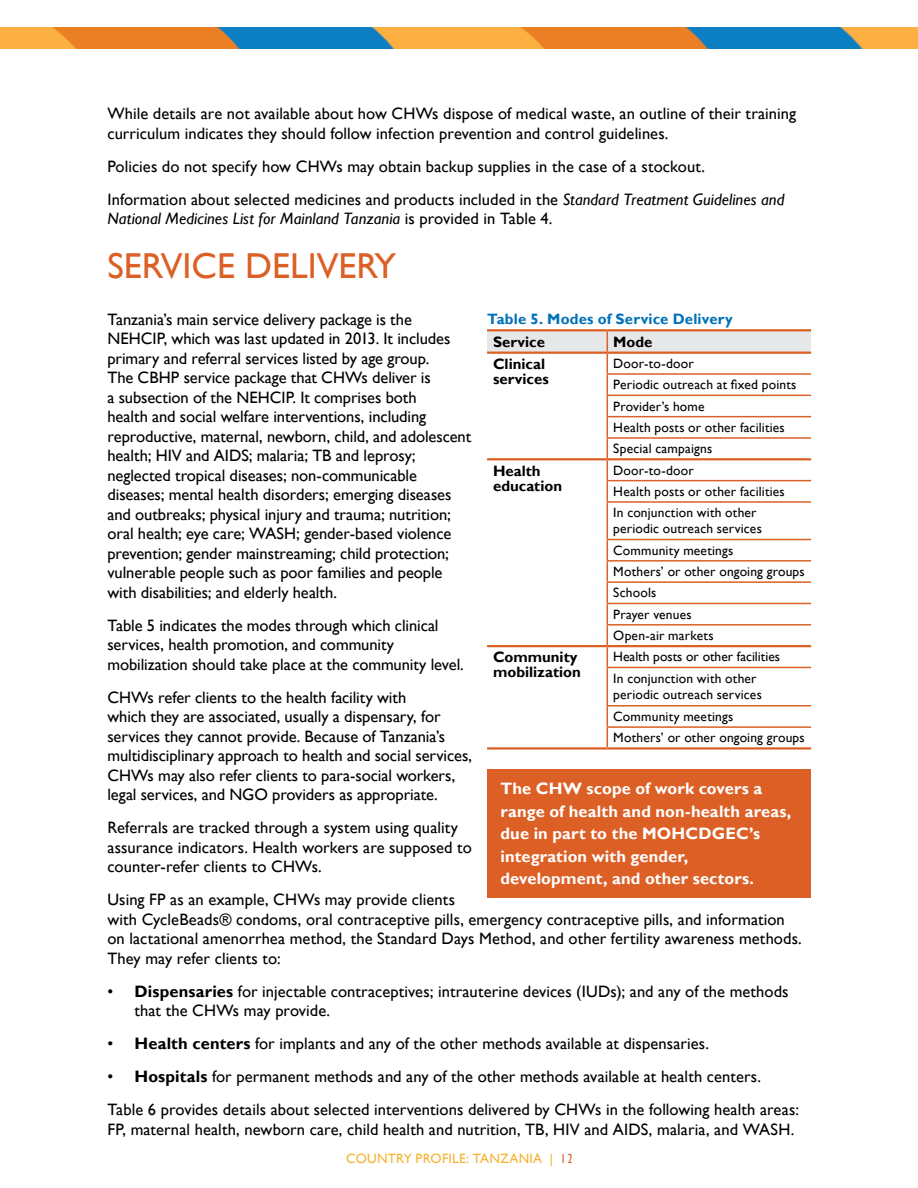
<style>
.page{position:relative;width:918px;height:1188px;background:#fff}
.page>*{position:absolute;margin:0;border:0;box-sizing:border-box;transform-origin:0 0}
.Heads_orange{font:36px "Gill Sans";color:#dc6026}
.text{font:16.5px/19.5px "Gill Sans";color:#000}
.white_box_text{font:700 16.5px/22.5px "Gill Sans";letter-spacing:.005em;color:#fff}
.bold_table_text{font:700 15px/15px "Gill Sans";color:#000}
.figure_title{font:700 15px "Gill Sans";letter-spacing:.01em;color:#0071b9}
.table_text{font:700 15px "Gill Sans";color:#000}
.table_text-2{font:13.5px/16.2px "Gill Sans";letter-spacing:.01em;color:#000}
.t1{font:13.5px "Gill Sans";letter-spacing:.02em;color:#f6b331}
.s1{font-style:italic}
.s2{font-weight:700}
.s3{font-stretch:condensed;color:#dc6026}
</style>
<div class="page">
<img style="left:0;top:27px;width:918px;height:22px">
<hr style="left:487px;top:329px;width:120px;height:2px;background:#dc6026">
<hr style="left:607px;top:329px;width:204px;height:2px;background:#dc6026">
<hr style="left:607px;top:747px;width:204px;height:3px;background:#dc6026">
<hr style="left:487px;top:747px;width:120px;height:3px;background:#dc6026">
<svg style="left:487px;top:330px;width:324px;height:171px"></svg>
<hr style="left:607px;top:501px;width:204px;height:2px;background:#dc6026">
<hr style="left:607px;top:503px;width:1px;height:36px;background:#dc6026">
<hr style="left:607px;top:539px;width:204px;height:1px;background:#dc6026">
<hr style="left:607px;top:560px;width:204px;height:2px;background:#dc6026">
<hr style="left:607px;top:581px;width:204px;height:2px;background:#dc6026">
<hr style="left:607px;top:603px;width:204px;height:1px;background:#dc6026">
<hr style="left:607px;top:624px;width:204px;height:2px;background:#dc6026">
<svg style="left:607px;top:540px;width:1px;height:127px"></svg>
<hr style="left:607px;top:667px;width:204px;height:1px;background:#dc6026">
<hr style="left:607px;top:668px;width:1px;height:37px;background:#dc6026">
<hr style="left:607px;top:705px;width:204px;height:2px;background:#dc6026">
<hr style="left:607px;top:726px;width:204px;height:2px;background:#dc6026">
<svg style="left:607px;top:707px;width:1px;height:40px"></svg>
<hr style="left:607px;top:458px;width:204px;height:2px;background:#dc6026">
<hr style="left:607px;top:645px;width:204px;height:2px;background:#dc6026">
<hr style="left:487px;top:458px;width:120px;height:2px;background:#dc6026">
<hr style="left:487px;top:645px;width:120px;height:2px;background:#dc6026">
<div style="left:487px;top:770px;width:324px;height:128px;background:#dc6026"></div>
<p class="text" style="left:107px;top:104px;width:690px">While details are not available about how CHWs dispose of medical waste, an outline of their training curriculum indicates they should follow infection prevention and control guidelines.</p>
<p class="text" style="left:107px;top:157px;width:599px">Policies do not specify how CHWs may obtain backup supplies in the case of a stockout.</p>
<p class="text" style="left:107px;top:190px;width:678px">Information about selected medicines and products included in the <span class="s1">Standard Treatment Guidelines and<br>National Medicines List for Mainland Tanzania</span> is provided in Table 4.</p>
<p class="Heads_orange" style="left:107px;top:245px;width:290px">SERVICE DELIVERY</p>
<p class="text" style="left:107px;top:310px;width:365px">Tanzania’s main service delivery package is the NEHCIP, which was last updated in 2013. It includes primary and referral services listed by age group.<br>The CBHP service package that CHWs deliver is<br>a subsection of the NEHCIP. It comprises both<br>health and social welfare interventions, including reproductive, maternal, newborn, child, and adolescent health; HIV and AIDS; malaria; TB and leprosy; neglected tropical diseases; non-communicable diseases; mental health disorders; emerging diseases and outbreaks; physical injury and trauma; nutrition; oral health; eye care; WASH; gender-based violence prevention; gender mainstreaming; child protection; vulnerable people such as poor families and people with disabilities; and elderly health.</p>
<p class="text" style="left:107px;top:616px;width:358px">Table 5 indicates the modes through which clinical services, health promotion, and community mobilization should take place at the community level.</p>
<p class="text" style="left:107px;top:688px;width:366px">CHWs refer clients to the health facility with<br>which they are associated, usually a dispensary, for services they cannot provide. Because of Tanzania’s multidisciplinary approach to health and social services, CHWs may also refer clients to para-social workers, legal services, and NGO providers as appropriate.</p>
<p class="text" style="left:107px;top:818px;width:366px">Referrals are tracked through a system using quality assurance indicators. Health workers are supposed to counter-refer clients to CHWs.</p>
<p class="text" style="left:107px;top:890px;width:696px">Using FP as an example, CHWs may provide clients<br>with CycleBeads® condoms, oral contraceptive pills, emergency contraceptive pills, and information on lactational amenorrhea method, the Standard Days Method, and other fertility awareness methods.<br>They may refer clients to:</p>
<p class="text" style="left:134px;top:982px;width:656px;text-indent:-27px">• <span class="s2">Dispensaries</span> for injectable contraceptives; intrauterine devices (IUDs); and any of the methods that the CHWs may provide.</p>
<p class="text" style="left:107px;top:1034px;width:603px">• <span class="s2">Health centers</span> for implants and any of the other methods available at dispensaries.</p>
<p class="text" style="left:107px;top:1067px;width:655px">• <span class="s2">Hospitals</span> for permanent methods and any of the other methods available at health centers.</p>
<p class="text" style="left:107px;top:1100px;width:693px">Table 6 provides details about selected interventions delivered by CHWs in the following health areas:<br>FP, maternal health, newborn care, child health and nutrition, TB, HIV and AIDS, malaria, and WASH.</p>
<p class="figure_title" style="left:487px;top:309px;width:247px">Table 5. Modes of Service Delivery</p>
<p class="table_text" style="left:493px;top:333px;width:54px">Service</p>
<p class="table_text" style="left:613px;top:333px;width:41px">Mode</p>
<p class="bold_table_text" style="left:493px;top:357px;width:57px">Clinical services</p>
<p class="table_text-2" style="left:613px;top:356px;width:82px">Door-to-door</p>
<p class="table_text-2" style="left:613px;top:377px;width:185px">Periodic outreach at fixed points</p>
<p class="table_text-2" style="left:613px;top:398px;width:93px">Provider’s home</p>
<p class="table_text-2" style="left:613px;top:420px;width:173px">Health posts or other facilities</p>
<p class="table_text-2" style="left:613px;top:441px;width:101px">Special campaigns</p>
<p class="bold_table_text" style="left:493px;top:464px;width:71px">Health education</p>
<p class="table_text-2" style="left:613px;top:462px;width:82px">Door-to-door</p>
<p class="table_text-2" style="left:613px;top:484px;width:173px">Health posts or other facilities</p>
<p class="table_text-2" style="left:613px;top:505px;width:150px">In conjunction with other periodic outreach services</p>
<p class="table_text-2" style="left:613px;top:542px;width:122px">Community meetings</p>
<p class="table_text-2" style="left:613px;top:564px;width:193px">Mothers’ or other ongoing groups</p>
<p class="table_text-2" style="left:613px;top:585px;width:45px">Schools</p>
<p class="table_text-2" style="left:613px;top:606px;width:80px">Prayer venues</p>
<p class="table_text-2" style="left:613px;top:628px;width:102px">Open-air markets</p>
<p class="bold_table_text" style="left:493px;top:650px;width:89px">Community mobilization</p>
<p class="table_text-2" style="left:613px;top:649px;width:168px">Health posts or other facilities</p>
<p class="table_text-2" style="left:613px;top:670px;width:150px">In conjunction with other periodic outreach services</p>
<p class="table_text-2" style="left:613px;top:709px;width:122px">Community meetings</p>
<p class="table_text-2" style="left:613px;top:730px;width:193px">Mothers’ or other ongoing groups</p>
<p class="white_box_text" style="left:501px;top:778px;width:292px">The CHW scope of work covers a range of health and non-health areas, due in part to the MOHCDGEC’s integration with gender, development, and other sectors.</p>
<p class="t1" style="left:346px;top:1150px;width:228px">COUNTRY PROFILE: TANZANIA | <span class="s3">12</span></p>
</div>
